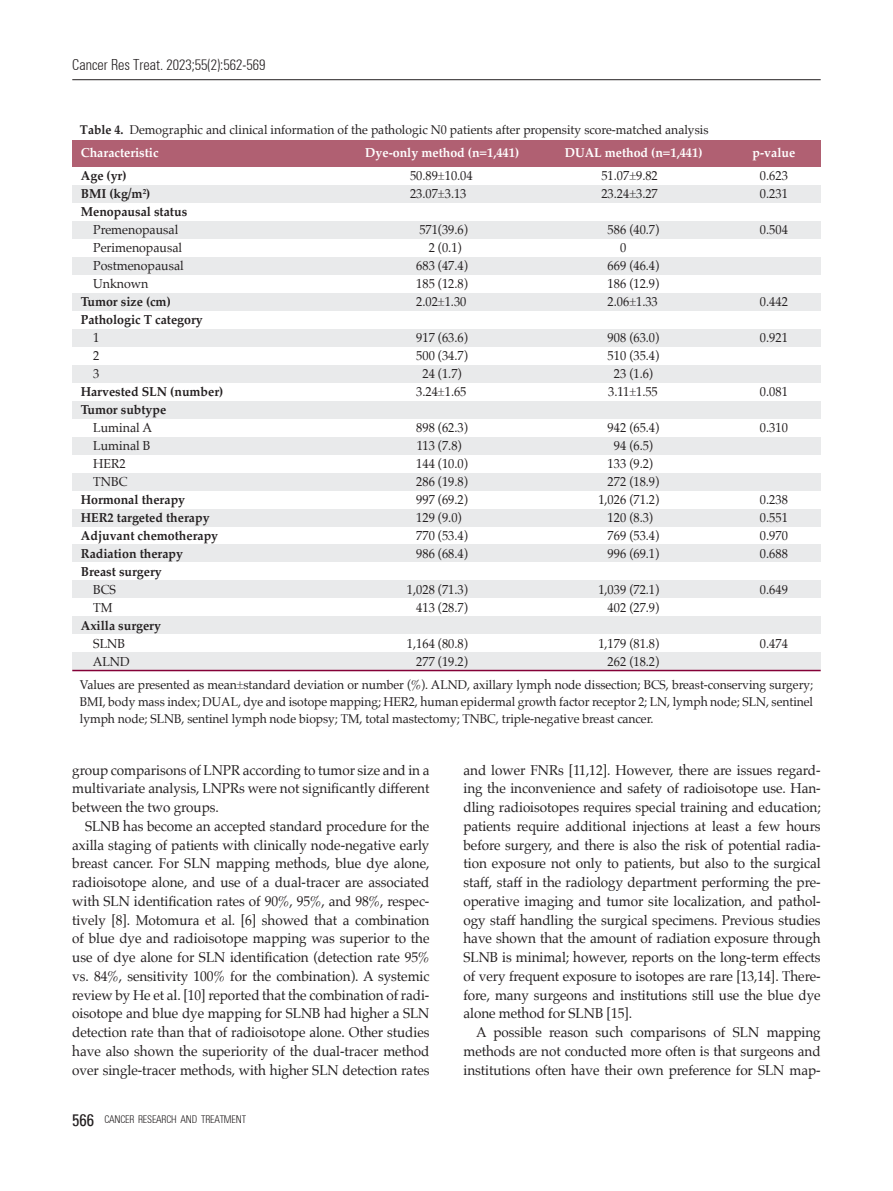
<style>
.page{position:relative;width:893px;height:1191px;background:#fff}
.page>*{position:absolute;margin:0;border:0;box-sizing:border-box;transform-origin:0 0}
.t1{font:300 condensed 15px "Univers";color:#231f20;scale:.95 1}
.t2{font:14.25px/18.8px "Palatino";letter-spacing:-.005em;color:#231f20;text-align:justify;scale:.95 1}
.t3{font:13.05px "Palatino";color:#231f20;scale:.95 1}
.t4{font:700 13.05px "Palatino";color:#231f20;scale:.95 1}
.t5{font:700 13.05px "Palatino";color:#fff;scale:.95 1}
.t6{font:12.75px/17.2px "Palatino";color:#231f20;text-align:justify;scale:.95 1}
.t7{font:300 condensed 10.5px "Univers";letter-spacing:-.02em;color:#231f20;scale:.95 1}
.s1{font-weight:700}
.s2{color:#fff}
.s3{font-weight:400;font-size:16.5px}
</style>
<div class="page">
<div style="left:72px;top:140px;width:749px;height:27px;background:#b06072"></div>
<div style="left:72px;top:185px;width:749px;height:17px;background:#e9eaeb"></div>
<div style="left:72px;top:365px;width:749px;height:17px;background:#e9eaeb"></div>
<div style="left:72px;top:257px;width:749px;height:17px;background:#e9eaeb"></div>
<div style="left:72px;top:437px;width:749px;height:17px;background:#e9eaeb"></div>
<div style="left:72px;top:580px;width:749px;height:17px;background:#e9eaeb"></div>
<div style="left:72px;top:221px;width:749px;height:17px;background:#e9eaeb"></div>
<div style="left:72px;top:401px;width:749px;height:17px;background:#e9eaeb"></div>
<div style="left:72px;top:544px;width:749px;height:17px;background:#e9eaeb"></div>
<div style="left:72px;top:293px;width:749px;height:17px;background:#e9eaeb"></div>
<div style="left:72px;top:473px;width:749px;height:17px;background:#e9eaeb"></div>
<div style="left:72px;top:616px;width:749px;height:17px;background:#e9eaeb"></div>
<div style="left:72px;top:329px;width:749px;height:17px;background:#e9eaeb"></div>
<div style="left:72px;top:509px;width:749px;height:17px;background:#e9eaeb"></div>
<div style="left:72px;top:653px;width:749px;height:17px;background:#e9eaeb"></div>
<hr style="left:72px;top:670px;width:749px;height:1px;background:#840037">
<hr style="left:72px;top:79px;width:749px;height:1px;background:#231f20">
<p class="t1" style="left:72px;top:55px;width:205px">Cancer Res Treat. 2023;55(2):562-569</p>
<p class="t6" style="left:80px;top:121px;width:663px"><span class="s1">Table 4.</span> Demographic and clinical information of the pathologic N0 patients after propensity score-matched analysis</p>
<p class="t5" style="left:81px;top:142px;width:83px">Characteristic</p>
<p class="t5" style="left:365px;top:142px;width:163px">Dye-only method (n=1,441)</p>
<p class="t5" style="left:565px;top:142px;width:147px">DUAL method (n=1,441)</p>
<p class="t5" style="left:753px;top:142px;width:46px">p-value</p>
<p class="t4" style="left:81px;top:164px;width:50px">Age (yr)</p>
<p class="t3" style="left:410px;top:165px;width:67px">50.89±10.04</p>
<p class="t3" style="left:601px;top:165px;width:61px">51.07±9.82</p>
<p class="t3" style="left:760px;top:165px;width:31px">0.623</p>
<p class="t4" style="left:81px;top:182px;width:75px">BMI (kg/m<sup>2</sup>)</p>
<p class="t3" style="left:410px;top:183px;width:61px">23.07±3.13</p>
<p class="t3" style="left:601px;top:183px;width:61px">23.24±3.27</p>
<p class="t3" style="left:760px;top:183px;width:31px">0.231</p>
<p class="t4" style="left:81px;top:200px;width:113px">Menopausal status</p>
<p class="t3" style="left:93px;top:219px;width:91px">Premenopausal</p>
<p class="t3" style="left:419px;top:219px;width:53px">571(39.6)</p>
<p class="t3" style="left:608px;top:219px;width:56px">586 (40.7)</p>
<p class="t3" style="left:760px;top:219px;width:31px">0.504</p>
<p class="t3" style="left:93px;top:237px;width:95px">Perimenopausal</p>
<p class="t3" style="left:429px;top:237px;width:36px">2 (0.1)</p>
<p class="t3" style="left:620px;top:237px;width:16px">0 <span class="s2">(</span></p>
<p class="t3" style="left:93px;top:255px;width:97px">Postmenopausal</p>
<p class="t3" style="left:416px;top:255px;width:56px">683 (47.4)</p>
<p class="t3" style="left:608px;top:255px;width:56px">669 (46.4)</p>
<p class="t3" style="left:93px;top:273px;width:60px">Unknown</p>
<p class="t3" style="left:416px;top:273px;width:56px">185 (12.8)</p>
<p class="t3" style="left:608px;top:273px;width:56px">186 (12.9)</p>
<p class="t4" style="left:81px;top:290px;width:96px">Tumor size (cm)</p>
<p class="t3" style="left:416px;top:291px;width:54px">2.02±1.30</p>
<p class="t3" style="left:608px;top:291px;width:54px">2.06±1.33</p>
<p class="t3" style="left:760px;top:291px;width:31px">0.442</p>
<p class="t4" style="left:81px;top:308px;width:130px">Pathologic T category</p>
<p class="t3" style="left:93px;top:327px;width:8px">1</p>
<p class="t3" style="left:416px;top:327px;width:56px">917 (63.6)</p>
<p class="t3" style="left:608px;top:327px;width:56px">908 (63.0)</p>
<p class="t3" style="left:760px;top:327px;width:31px">0.921</p>
<p class="t3" style="left:93px;top:345px;width:8px">2</p>
<p class="t3" style="left:416px;top:345px;width:56px">500 (34.7)</p>
<p class="t3" style="left:608px;top:345px;width:56px">510 (35.4)</p>
<p class="t3" style="left:93px;top:363px;width:8px">3</p>
<p class="t3" style="left:422px;top:363px;width:43px">24 (1.7)</p>
<p class="t3" style="left:614px;top:363px;width:43px">23 (1.6)</p>
<p class="t4" style="left:81px;top:380px;width:152px">Harvested SLN (number)</p>
<p class="t3" style="left:416px;top:381px;width:54px">3.24±1.65</p>
<p class="t3" style="left:608px;top:381px;width:54px">3.11±1.55</p>
<p class="t3" style="left:760px;top:381px;width:31px">0.081</p>
<p class="t4" style="left:81px;top:398px;width:92px">Tumor subtype</p>
<p class="t3" style="left:93px;top:417px;width:64px">Luminal A</p>
<p class="t3" style="left:416px;top:417px;width:56px">898 (62.3)</p>
<p class="t3" style="left:608px;top:417px;width:56px">942 (65.4)</p>
<p class="t3" style="left:760px;top:417px;width:31px">0.310</p>
<p class="t3" style="left:93px;top:435px;width:62px">Luminal B</p>
<p class="t3" style="left:417px;top:435px;width:49px">113 (7.8)</p>
<p class="t3" style="left:614px;top:435px;width:43px">94 (6.5)</p>
<p class="t3" style="left:93px;top:453px;width:36px">HER2</p>
<p class="t3" style="left:416px;top:453px;width:56px">144 (10.0)</p>
<p class="t3" style="left:608px;top:453px;width:49px">133 (9.2)</p>
<p class="t3" style="left:93px;top:471px;width:38px">TNBC</p>
<p class="t3" style="left:416px;top:471px;width:56px">286 (19.8)</p>
<p class="t3" style="left:608px;top:471px;width:56px">272 (18.9)</p>
<p class="t4" style="left:81px;top:488px;width:111px">Hormonal therapy</p>
<p class="t3" style="left:416px;top:489px;width:56px">997 (69.2)</p>
<p class="t3" style="left:598px;top:489px;width:66px">1,026 (71.2)</p>
<p class="t3" style="left:760px;top:489px;width:31px">0.238</p>
<p class="t4" style="left:81px;top:506px;width:137px">HER2 targeted therapy</p>
<p class="t3" style="left:416px;top:507px;width:49px">129 (9.0)</p>
<p class="t3" style="left:608px;top:507px;width:49px">120 (8.3)</p>
<p class="t3" style="left:760px;top:507px;width:31px">0.551</p>
<p class="t4" style="left:81px;top:524px;width:146px">Adjuvant chemotherapy</p>
<p class="t3" style="left:416px;top:525px;width:56px">770 (53.4)</p>
<p class="t3" style="left:608px;top:525px;width:56px">769 (53.4)</p>
<p class="t3" style="left:760px;top:525px;width:31px">0.970</p>
<p class="t4" style="left:81px;top:542px;width:109px">Radiation therapy</p>
<p class="t3" style="left:416px;top:543px;width:56px">986 (68.4)</p>
<p class="t3" style="left:608px;top:543px;width:56px">996 (69.1)</p>
<p class="t3" style="left:760px;top:543px;width:31px">0.688</p>
<p class="t4" style="left:81px;top:560px;width:87px">Breast surgery</p>
<p class="t3" style="left:93px;top:579px;width:26px">BCS</p>
<p class="t3" style="left:407px;top:579px;width:66px">1,028 (71.3)</p>
<p class="t3" style="left:598px;top:579px;width:66px">1,039 (72.1)</p>
<p class="t3" style="left:760px;top:579px;width:31px">0.649</p>
<p class="t3" style="left:93px;top:597px;width:22px">TM</p>
<p class="t3" style="left:416px;top:597px;width:56px">413 (28.7)</p>
<p class="t3" style="left:608px;top:597px;width:56px">402 (27.9)</p>
<p class="t4" style="left:81px;top:614px;width:86px">Axilla surgery</p>
<p class="t3" style="left:93px;top:633px;width:35px">SLNB</p>
<p class="t3" style="left:407px;top:633px;width:66px">1,164 (80.8)</p>
<p class="t3" style="left:598px;top:633px;width:66px">1,179 (81.8)</p>
<p class="t3" style="left:760px;top:633px;width:31px">0.474</p>
<p class="t3" style="left:93px;top:651px;width:41px">ALND</p>
<p class="t3" style="left:416px;top:651px;width:56px">277 (19.2)</p>
<p class="t3" style="left:608px;top:651px;width:56px">262 (18.2)</p>
<p class="t6" style="left:80px;top:675px;width:773px">Values are presented as mean±standard deviation or number (%). ALND, axillary lymph node dissection; BCS, breast-conserving surgery; BMI, body mass index; DUAL, dye and isotope mapping; HER2, human epidermal growth factor receptor 2; LN, lymph node; SLN, sentinel lymph node; SLNB, sentinel lymph node biopsy; TM, total mastectomy; TNBC, triple-negative breast cancer.</p>
<p class="t2" style="left:72px;top:760px;width:377px">group comparisons of LNPR according to tumor size and in a multivariate analysis, LNPRs were not significantly different between the two groups.</p>
<p class="t2" style="left:72px;top:816px;width:378px;text-indent:13px">SLNB has become an accepted standard procedure for the axilla staging of patients with clinically node-negative early breast cancer. For SLN mapping methods, blue dye alone, radioisotope alone, and use of a dual-tracer are associated with SLN identification rates of 90%, 95%, and 98%, respec&shy;tively [8]. Motomura et al. [6] showed that a combination of blue dye and radioisotope mapping was superior to the use of dye alone for SLN identification (detection rate 95% vs. 84%, sensitivity 100% for the combination). A systemic review by He et al. [10] reported that the combination of radi&shy;oisotope and blue dye mapping for SLNB had higher a SLN detection rate than that of radioisotope alone. Other studies have also shown the superiority of the dual-tracer method over single-tracer methods, with higher SLN detection rates</p>
<p class="t7" style="left:72px;top:1113px;width:184px"><span class="s3">566</span> CANCER RESEARCH AND TREATMENT</p>
<p class="t2" style="left:463px;top:760px;width:377px">and lower FNRs [11,12]. However, there are issues regard&shy;ing the inconvenience and safety of radioisotope use. Han&shy;dling radioisotopes requires special training and education; patients require additional injections at least a few hours before surgery, and there is also the risk of potential radia&shy;tion exposure not only to patients, but also to the surgical staff, staff in the radiology department performing the pre&shy;operative imaging and tumor site localization, and pathol&shy;ogy staff handling the surgical specimens. Previous studies have shown that the amount of radiation exposure through SLNB is minimal; however, reports on the long-term effects of very frequent exposure to isotopes are rare [13,14]. There&shy;fore, many surgeons and institutions still use the blue dye alone method for SLNB [15].</p>
<p class="t2" style="left:463px;top:1023px;width:377px;text-indent:13px">A possible reason such comparisons of SLN mapping methods are not conducted more often is that surgeons and institutions often have their own preference for SLN map-</p>
</div>
